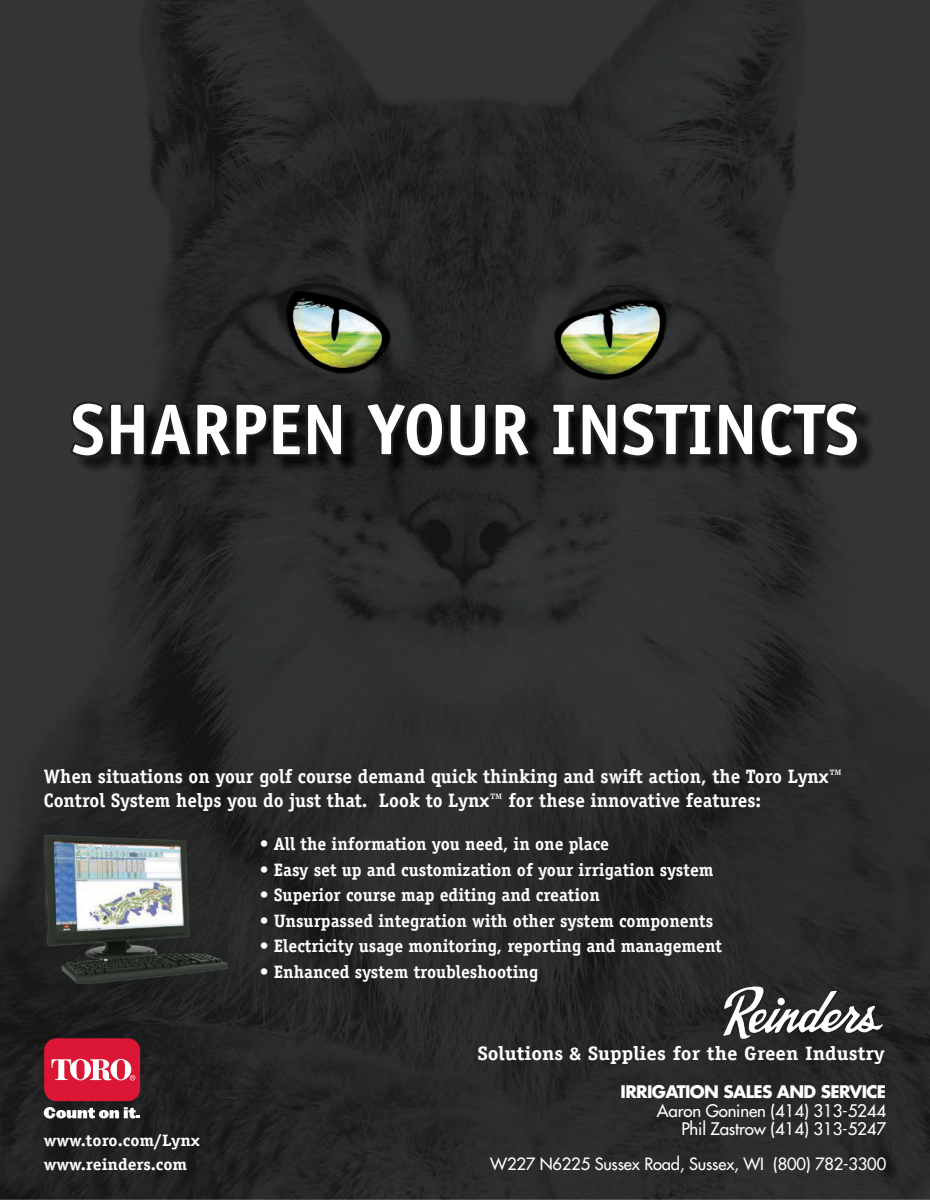
<style>
.page{position:relative;width:930px;height:1200px;background:#fff}
.page>*{position:absolute;margin:0;border:0;box-sizing:border-box;transform-origin:0 0}
.t1{font:700 72px "Officina Sans";color:#fff}
.t2{font:700 19.5px/23.4px "Officina Serif";color:#fff}
.t3{font:700 19.5px "Officina Serif";color:#fff;scale:1.07 1}
.t4{font:700 18px "Officina Serif";color:#fff}
.t5{font:16.8px/18.8px "Futura";letter-spacing:-.01em;color:#fff;text-align:right}
.t6{font:700 16.8px "Futura";letter-spacing:-.04em;color:#fff}
.t7{font:16.5px "Futura";letter-spacing:-.01em;color:#fff}
.t8{font:700 16.5px/24px "Officina Serif";color:#fff;scale:1.07 1}
.s1{font-size:18px}
</style>
<div class="page">
<img style="left:0;top:0;width:930px;height:1200px">
<img style="left:73px;top:403px;width:804px;height:72px">
<svg style="left:68px;top:399px;width:277px;height:61px;background:#1e1c1d"></svg>
<svg style="left:363px;top:399px;width:170px;height:61px;background:#1c1b1c"></svg>
<svg style="left:549px;top:399px;width:313px;height:61px;background:#1f1d1e"></svg>
<svg style="left:723px;top:987px;width:162px;height:52px"></svg>
<div style="left:44px;top:1038px;width:96px;height:63px;background:#dc1736;border-radius:12px"></div>
<svg style="left:52px;top:1059px;width:83px;height:21px"></svg>
<svg style="left:44px;top:1107px;width:96px;height:12px"></svg>
<img style="left:44px;top:835px;width:184px;height:149px">
<svg style="left:0;top:1196px;width:7px;height:4px"></svg>
<svg style="left:923px;top:1196px;width:7px;height:4px"></svg>
<h1 class="t1" style="left:71px;top:385px;width:790px">SHARPEN YOUR INSTINCTS</h1>
<p class="t2" style="left:44px;top:765px;width:800px">When situations on your golf course demand quick thinking and swift action, the Toro Lynx™<br>Control System helps you do just that. Look to Lynx™ for these innovative features:</p>
<p class="t4" style="left:260px;top:833px;width:351px">• All the information you need, in one place</p>
<p class="t4" style="left:260px;top:858px;width:455px">• Easy set up and customization of your irrigation system</p>
<p class="t4" style="left:260px;top:884px;width:342px">• Superior course map editing and creation</p>
<p class="t4" style="left:260px;top:909px;width:455px">• Unsurpassed integration with other system components</p>
<p class="t4" style="left:260px;top:935px;width:464px">• Electricity usage monitoring, reporting and management</p>
<p class="t4" style="left:260px;top:960px;width:280px">• Enhanced system troubleshooting</p>
<p class="t8" style="left:44px;top:1128px;width:148px">www.toro.com/Lynx www.reinders.com</p>
<p class="t3" style="left:477px;top:1041px;width:382px">Solutions <span class="s1">&amp;</span> Supplies for the Green Industry</p>
<p class="t6" style="left:621px;top:1080px;width:267px">IRRIGATION SALES AND SERVICE</p>
<p class="t5" style="left:657px;top:1101px;width:231px">Aaron Goninen (414) 313-5244<br>Phil Zastrow (414) 313-5247</p>
<p class="t7" style="left:490px;top:1153px;width:397px">W227 N6225 Sussex Road, Sussex, WI (800) 782-3300</p>
</div>
